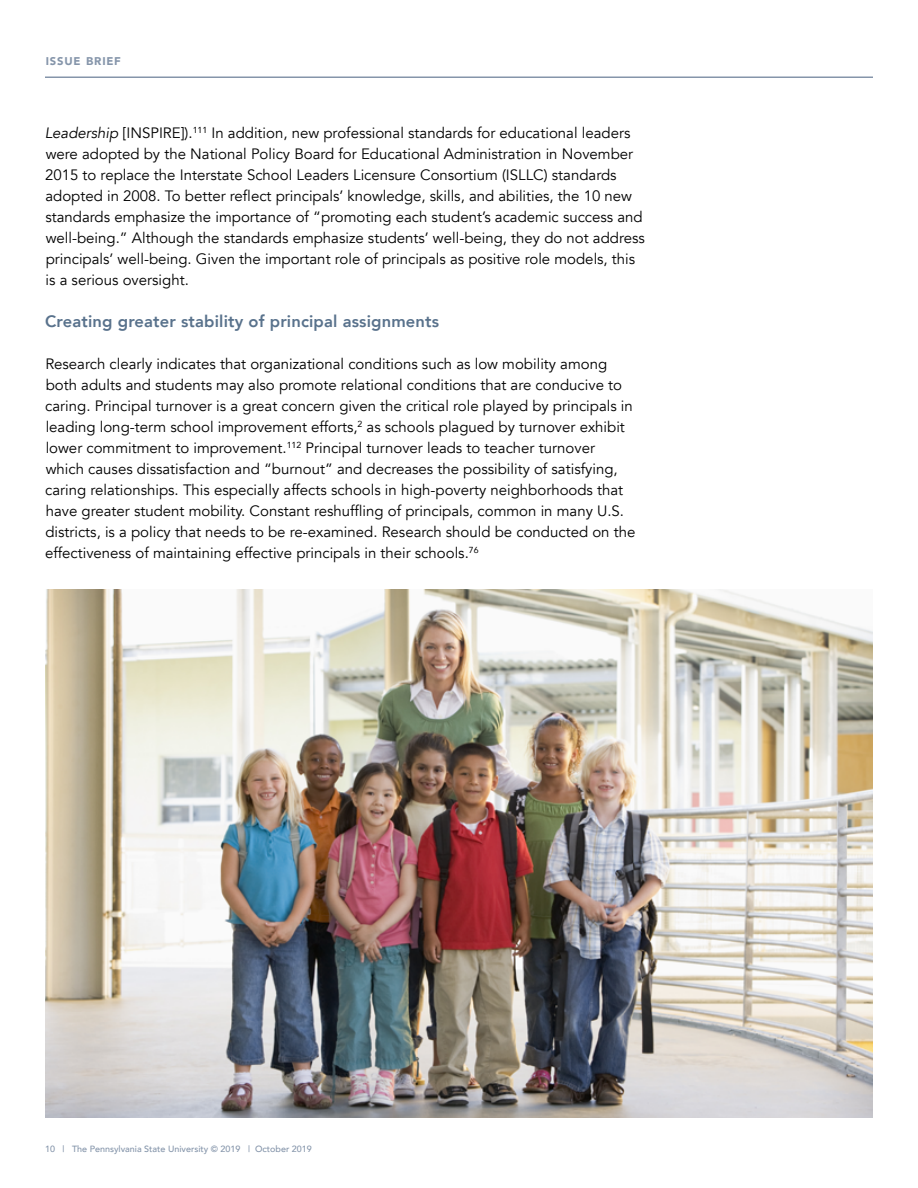
<style>
.page{position:relative;width:918px;height:1188px;background:#fff}
.page>*{position:absolute;margin:0;border:0;box-sizing:border-box;transform-origin:0 0}
.t1{font:800 16.5px "Avenir";letter-spacing:.01em;color:#59728c}
.t2{font:15px/21px "Avenir";color:#000}
.t3{font:11.25px "Avenir Black SC830";letter-spacing:.07em;color:#8595aa}
.t4{font:500 9px "Avenir";color:#8595aa}
.s1{font-style:italic}
</style>
<div class="page">
<hr style="left:45px;top:76px;width:828px;height:2px;background:#8595aa">
<img style="left:45px;top:590px;width:828px;height:527px">
<p class="t3" style="left:46px;top:52px;width:77px">ISSUE BRIEF</p>
<p class="t2" style="left:45px;top:123px;width:602px"><span class="s1">Leadership</span> [INSPIRE]).<sup>111</sup> In addition, new professional standards for educational leaders were adopted by the National Policy Board for Educational Administration in November 2015 to replace the Interstate School Leaders Licensure Consortium (ISLLC) standards adopted in 2008. To better reflect principals’ knowledge, skills, and abilities, the 10 new standards emphasize the importance of “promoting each student’s academic success and well-being.” Although the standards emphasize students’ well-being, they do not address principals’ well-being. Given the important role of principals as positive role models, this is a serious oversight.</p>
<p class="t1" style="left:45px;top:308px;width:395px">Creating greater stability of principal assignments</p>
<p class="t2" style="left:45px;top:354px;width:592px">Research clearly indicates that organizational conditions such as low mobility among both adults and students may also promote relational conditions that are conducive to caring. Principal turnover is a great concern given the critical role played by principals in leading long-term school improvement efforts,<sup>2</sup> as schools plagued by turnover exhibit lower commitment to improvement.<sup>112</sup> Principal turnover leads to teacher turnover which causes dissatisfaction and “burnout” and decreases the possibility of satisfying, caring relationships. This especially affects schools in high-poverty neighborhoods that have greater student mobility. Constant reshuffling of principals, common in many U.S. districts, is a policy that needs to be re-examined. Research should be conducted on the effectiveness of maintaining effective principals in their schools.<sup>76</sup></p>
<p class="t4" style="left:45px;top:1141px;width:268px">10 | The Pennsylvania State University © 2019 | October 2019</p>
</div>
